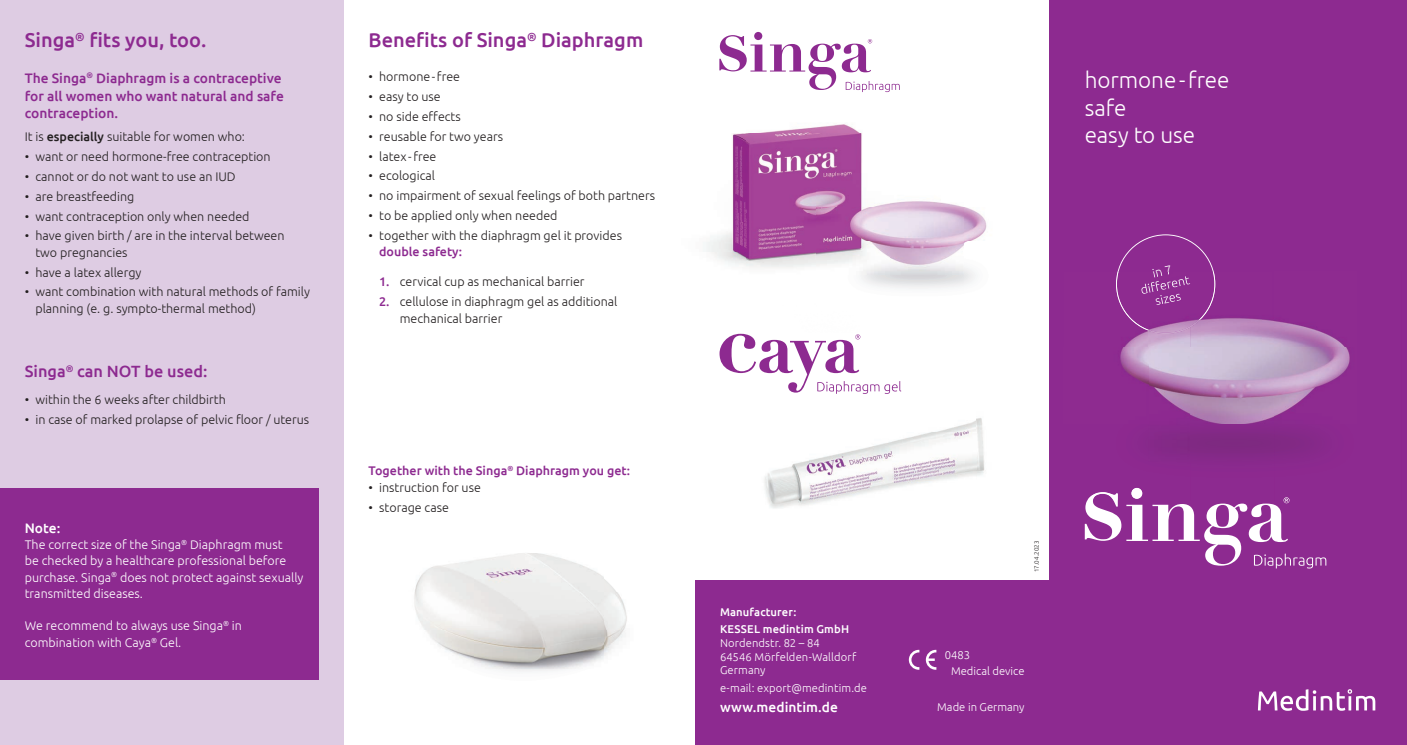
<style>
.page{position:relative;width:1407px;height:745px;background:#fff}
.page>*{position:absolute;margin:0;border:0;box-sizing:border-box;transform-origin:0 0}
.t1{font:300 22.5px/27.5px "Ubuntu";letter-spacing:-.005em;color:#fff}
.t2{font:500 20px "Ubuntu";color:#8d2a90}
.t3{font:500 16.25px "Ubuntu";color:#8d2a90}
.t4{font:500 13.75px/17.5px "Ubuntu";color:#8d2a90}
.t5{font:500 13.75px "Ubuntu";color:#fff}
.t6{font:300 12.5px/16.2px "Ubuntu";color:#231f20}
.t7{font:300 12.5px/16.2px "Ubuntu";color:#fff}
.t8{font:500 12.5px "Ubuntu";color:#8d2a90}
.t9{font:300 11.25px/13.8px "Ubuntu";letter-spacing:.01em;color:#fff}
.t10{font:500 11.25px/17.2px "Ubuntu";letter-spacing:.01em;color:#fff}
.t11{font:300 6.25px "Ubuntu";color:#231f20}
.s1{font-weight:500}
.s2{font-weight:500;color:#8d2a90}
</style>
<div class="page">
<div style="left:1049px;top:0;width:358px;height:744px;background:#8d2a90"></div>
<div style="left:0;top:0;width:344px;height:744px;background:#decce3"></div>
<svg style="left:1258px;top:689px;width:117px;height:21px"></svg>
<img style="left:732px;top:92px;width:156px;height:81px">
<img style="left:732px;top:173px;width:84px;height:40px">
<img style="left:706px;top:213px;width:110px;height:55px">
<img style="left:816px;top:173px;width:171px;height:116px">
<img style="left:764px;top:390px;width:221px;height:118px">
<svg style="left:719px;top:32px;width:181px;height:60px"></svg>
<img style="left:300px;top:553px;width:327px;height:127px">
<svg style="left:719px;top:333px;width:182px;height:60px"></svg>
<div style="left:0;top:488px;width:319px;height:191px;background:#8d2a90"></div>
<img style="left:1120px;top:333px;width:28px;height:52px">
<img style="left:1190px;top:279px;width:160px;height:175px">
<img style="left:1148px;top:333px;width:42px;height:120px">
<svg style="left:1085px;top:487px;width:241px;height:81px"></svg>
<div style="left:694px;top:579px;width:360px;height:165px;background:#8d2a90"></div>
<svg style="left:909px;top:649px;width:27px;height:20px"></svg>
<svg style="left:1116px;top:234px;width:99px;height:99px"></svg>
<h2 class="t2" style="left:25px;top:28px;width:183px">Singa<sup>®</sup> fits you, too.</h2>
<p class="t4" style="left:25px;top:69px;width:261px">The Singa<sup>®</sup> Diaphragm is a contraceptive for all women who want natural and safe contraception.</p>
<p class="t6" style="left:25px;top:128px;width:222px">It is <span class="s1">especially</span> suitable for women who:</p>
<p class="t6" style="left:25px;top:148px;width:247px">• want or need hormone-free contraception</p>
<p class="t6" style="left:25px;top:168px;width:212px">• cannot or do not want to use an IUD</p>
<p class="t6" style="left:25px;top:188px;width:111px">• are breastfeeding</p>
<p class="t6" style="left:25px;top:208px;width:226px">• want contraception only when needed</p>
<p class="t6" style="left:35px;top:227px;width:251px;text-indent:-11px">• have given birth / are in the interval between two pregnancies</p>
<p class="t6" style="left:25px;top:263px;width:118px">• have a latex allergy</p>
<p class="t6" style="left:35px;top:283px;width:276px;text-indent:-11px">• want combination with natural methods of family planning (e. g. sympto-thermal method)</p>
<h3 class="t3" style="left:25px;top:360px;width:184px">Singa<sup>®</sup> can NOT be used:</h3>
<p class="t6" style="left:25px;top:390px;width:202px">• within the 6 weeks after childbirth</p>
<p class="t6" style="left:25px;top:410px;width:286px">• in case of marked prolapse of pelvic floor / uterus</p>
<p class="t5" style="left:25px;top:519px;width:37px">Note:</p>
<p class="t7" style="left:25px;top:536px;width:280px">The correct size of the Singa<sup>®</sup> Diaphragm must<br>be checked by a healthcare professional before purchase. Singa<sup>®</sup> does not protect against sexually transmitted diseases.</p>
<p class="t7" style="left:25px;top:617px;width:219px">We recommend to always use Singa<sup>®</sup> in combination with Caya<sup>®</sup> Gel.</p>
<h2 class="t2" style="left:369px;top:28px;width:276px">Benefits of Singa<sup>®</sup> Diaphragm</h2>
<p class="t6" style="left:369px;top:68px;width:93px">• hormone - free</p>
<p class="t6" style="left:369px;top:88px;width:74px">• easy to use</p>
<p class="t6" style="left:369px;top:108px;width:94px">• no side effects</p>
<p class="t6" style="left:369px;top:128px;width:136px">• reusable for two years</p>
<p class="t6" style="left:369px;top:147px;width:69px">• latex - free</p>
<p class="t6" style="left:369px;top:167px;width:68px">• ecological</p>
<p class="t6" style="left:369px;top:187px;width:288px">• no impairment of sexual feelings of both partners</p>
<p class="t6" style="left:369px;top:207px;width:190px">• to be applied only when needed</p>
<p class="t6" style="left:369px;top:227px;width:255px">• together with the diaphragm gel it provides</p>
<p class="t8" style="left:379px;top:243px;width:84px">double safety:</p>
<p class="t6" style="left:379px;top:273px;width:207px"><span class="s2">1.</span> cervical cup as mechanical barrier</p>
<p class="t6" style="left:400px;top:293px;width:219px;text-indent:-21px"><span class="s2">2.</span> cellulose in diaphragm gel as additional mechanical barrier</p>
<p class="t8" style="left:369px;top:463px;width:263px">Together with the Singa<sup>®</sup> Diaphragm you get:</p>
<p class="t6" style="left:369px;top:478px;width:114px">• instruction for use</p>
<p class="t6" style="left:369px;top:498px;width:82px">• storage case</p>
<p class="t10" style="left:720px;top:602px;width:131px">Manufacturer:<br>KESSEL medintim GmbH</p>
<p class="t9" style="left:720px;top:635px;width:138px">Nordendstr. 82 – 84<br>64546 Mörfelden-Walldorf<br>Germany</p>
<p class="t9" style="left:720px;top:680px;width:148px">e-mail: export@medintim.de</p>
<p class="t5" style="left:720px;top:697px;width:119px">www.medintim.de</p>
<h1 class="t1" style="left:1085px;top:66px;width:146px">hormone - free safe<br>easy to use</h1>
<p class="t11" style="left:1033px;top:571px;width:33px;rotate:-90deg">17.04.2023</p>
<p class="t9" style="left:951px;top:645px;width:75px;line-height:16.4px;text-indent:-6px">0483<br>Medical device</p>
<p class="t9" style="left:937px;top:699px;width:89px">Made in Germany</p>
</div>
